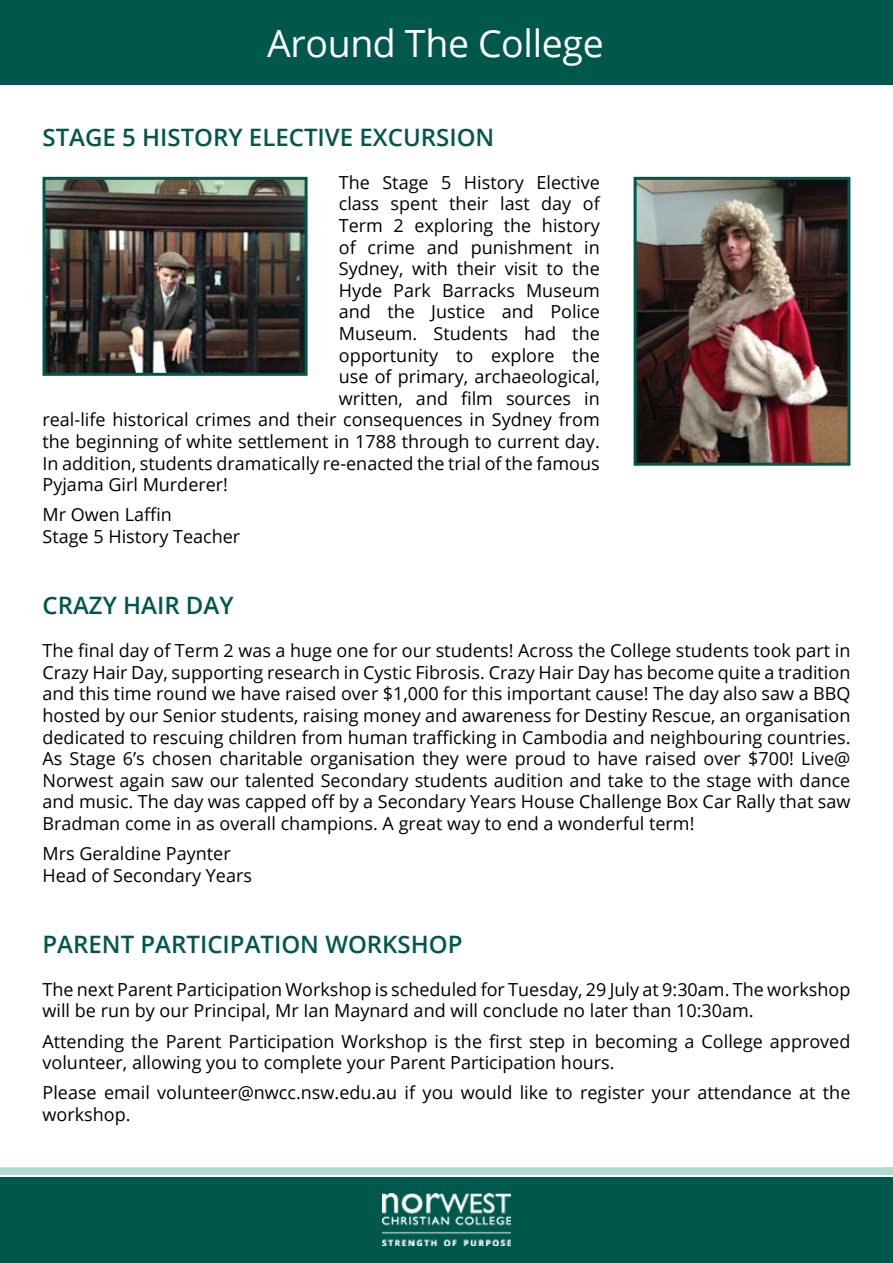
<style>
.page{position:relative;width:893px;height:1263px;background:#fff}
.page>*{position:absolute;margin:0;border:0;box-sizing:border-box;transform-origin:0 0}
.t1{font:37.5px "Open Sans";letter-spacing:-.01em;color:#fff}
.t2{font:600 24px "Open Sans";color:#00584d}
.t3{font:18px/21.6px "Open Sans";color:#000}
</style>
<div class="page">
<div style="left:1px;top:1px;width:891px;height:83px;background:#00584d"></div>
<div style="left:0;top:0;width:893px;height:85px;border:2px solid #00584d"></div>
<img style="left:638px;top:181px;width:208px;height:281px">
<div style="left:634px;top:177px;width:216px;height:289px;border:3px solid #00584d"></div>
<img style="left:47px;top:181px;width:257px;height:191px">
<div style="left:43px;top:177px;width:265px;height:199px;border:3px solid #00584d"></div>
<div style="left:0;top:1178px;width:893px;height:85px;background:#00584d"></div>
<div style="left:0;top:1167px;width:893px;height:8px;background:#afdad3"></div>
<img style="left:383px;top:1193px;width:128px;height:53px">
<h1 class="t1" style="left:267px;top:18px;width:338px">Around The College</h1>
<h2 class="t2" style="left:43px;top:121px;width:433px">STAGE 5 H ISTO RY ELECTIVE EXCURSION</h2>
<p class="t3" style="left:339px;top:171px;width:262px">The Stage 5 History Elective</p>
<p class="t3" style="left:339px;top:193px;width:263px">class spent their last day of</p>
<p class="t3" style="left:339px;top:214px;width:262px">Term 2 exploring the history</p>
<p class="t3" style="left:339px;top:236px;width:263px">of crime and punishment in</p>
<p class="t3" style="left:339px;top:257px;width:262px">Sydney, with their visit to the</p>
<p class="t3" style="left:339px;top:279px;width:263px">Hyde Park Barracks Museum</p>
<p class="t3" style="left:339px;top:301px;width:262px">and the Justice and Police</p>
<p class="t3" style="left:339px;top:322px;width:262px">Museum. Students had the</p>
<p class="t3" style="left:339px;top:344px;width:262px">opportunity to explore the</p>
<p class="t3" style="left:339px;top:365px;width:262px">use of primary, archaeological,</p>
<p class="t3" style="left:339px;top:387px;width:262px">written, and film sources in</p>
<p class="t3" style="left:43px;top:409px;width:559px">real-life historical crimes and their consequences in Sydney from</p>
<p class="t3" style="left:43px;top:430px;width:559px">the beginning of white settlement in 1788 through to current day.</p>
<p class="t3" style="left:43px;top:452px;width:559px">In addition, students dramatically re-enacted the trial of the famous</p>
<p class="t3" style="left:43px;top:473px;width:187px">Pyjama Girl Murderer!</p>
<p class="t3" style="left:43px;top:503px;width:199px">Mr Owen Laffin<br>Stage 5 History Teacher</p>
<h2 class="t2" style="left:43px;top:589px;width:193px">CRAZY HA IR DAY</h2>
<p class="t3" style="left:43px;top:639px;width:809px;text-align:justify">The final day of Term 2 was a huge one for our students! Across the College students took part in Crazy Hair Day, supporting research in Cystic Fibrosis. Crazy Hair Day has become quite a tradition and this time round we have raised over $1,000 for this important cause! The day also saw a BBQ hosted by our Senior students, raising money and awareness for Destiny Rescue, an organisation dedicated to rescuing children from human trafficking in Cambodia and neighbouring countries.<br>As Stage 6’s chosen charitable organisation they were proud to have raised over $700! Live@ Norwest again saw our talented Secondary students audition and take to the stage with dance and music. The day was capped off by a Secondary Years House Challenge Box Car Rally that saw Bradman come in as overall champions. A great way to end a wonderful term!</p>
<p class="t3" style="left:43px;top:842px;width:211px">Mrs Geraldine Paynter<br>Head of Secondary Years</p>
<h2 class="t2" style="left:43px;top:928px;width:421px">PARENT PARTICIPATION WO RKSHO P</h2>
<p class="t3" style="left:43px;top:978px;width:809px">The next Parent Participation Workshop is scheduled for Tuesday, 29 July at 9:30am. The workshop will be run by our Principal, Mr Ian Maynard and will conclude no later than 10:30am.</p>
<p class="t3" style="left:43px;top:1030px;width:809px">Attending the Parent Participation Workshop is the first step in becoming a College approved volunteer, allowing you to complete your Parent Participation hours.</p>
<p class="t3" style="left:43px;top:1081px;width:809px">Please email volunteer@nwcc.nsw.edu.au if you would like to register your attendance at the workshop.</p>
</div>
